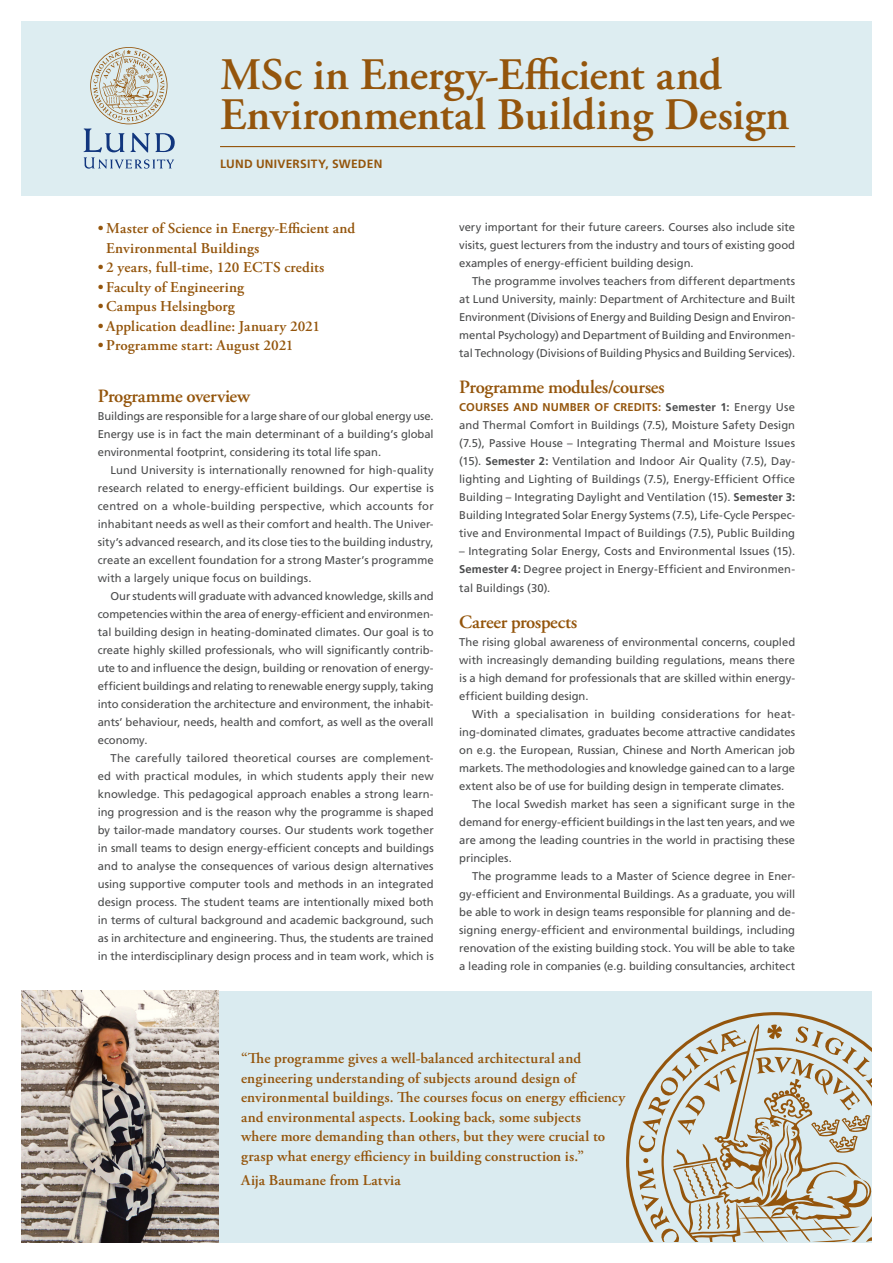
<style>
.page{position:relative;width:893px;height:1263px;background:#fff}
.page>*{position:absolute;margin:0;border:0;box-sizing:border-box;transform-origin:0 0}
.Headline___Programme{font:600 45px "Adobe Garamond Pro";letter-spacing:-.005em;color:#94550c}
.SubHEADLINE{font:600 18.75px "Adobe Garamond Pro";letter-spacing:-.02em;color:#94550c}
.quote{font:600 15px/19.5px "Adobe Garamond Pro";letter-spacing:.01em;color:#94550c}
.Chapter{font:700 12px "Frutiger LT Std";letter-spacing:.02em;color:#94550c}
.kurser_bodycopy{font:11.25px/18px "Frutiger LT Std";letter-spacing:-.005em;color:#4b4c4d;text-align:justify}
.SubHeadline_2{font:11.25px/18px "Frutiger LT Std";letter-spacing:.005em;color:#4b4c4d;text-align:justify}
.s1{font-weight:700;color:#94550c}
.s2{font-weight:700}
</style>
<div class="page">
<div style="left:21px;top:21px;width:851px;height:175px;background:#ddedf1"></div>
<svg style="left:84px;top:47px;width:91px;height:122px"></svg>
<hr style="left:220px;top:146px;width:575px;height:1px;background:#94550c">
<div style="left:21px;top:991px;width:851px;height:252px;background:#daebf0"></div>
<img style="left:21px;top:991px;width:198px;height:252px">
<svg style="left:626px;top:1012px;width:203px;height:208px"></svg>
<svg style="left:638px;top:1022px;width:234px;height:220px"></svg>
<p class="Headline___Programme" style="left:220px;top:49px;width:503px">MSc in Energy-Efficient and</p>
<p class="Headline___Programme" style="left:220px;top:89px;width:571px">Environmental Building Design</p>
<p class="Chapter" style="left:220px;top:157px;width:164px">LUND UNIVERSITY, SWEDEN</p>
<p class="quote" style="left:106px;top:219px;width:250px;text-indent:-9px">• Master of Science in Energy-Efficient and<br>Environmental Buildings</p>
<p class="quote" style="left:98px;top:258px;width:228px">• 2 years, full-time, 120 ECTS credits</p>
<p class="quote" style="left:98px;top:277px;width:148px">• Faculty of Engineering</p>
<p class="quote" style="left:98px;top:297px;width:138px">• Campus Helsingborg</p>
<p class="quote" style="left:98px;top:316px;width:224px">• Application deadline: January 2021</p>
<p class="quote" style="left:98px;top:336px;width:197px">• Programme start: August 2021</p>
<p class="SubHEADLINE" style="left:98px;top:385px;width:154px">Programme overview</p>
<p class="kurser_bodycopy" style="left:98px;top:407px;width:337px">Buildings are responsible for a large share of our global energy use.<br>Energy use is in fact the main determinant of a building’s global environmental footprint, considering its total life span.</p>
<p class="kurser_bodycopy" style="left:98px;top:461px;width:337px;text-indent:13px">Lund University is internationally renowned for high-quality research related to energy-efficient buildings. Our expertise is centred on a whole-building perspective, which accounts for inhabitant needs as well as their comfort and health. The Univer&shy;sity’s advanced research, and its close ties to the building industry, create an excellent foundation for a strong Master’s programme with a largely unique focus on buildings.</p>
<p class="kurser_bodycopy" style="left:98px;top:587px;width:337px;text-indent:13px">Our students will graduate with advanced knowledge, skills and competencies within the area of energy-efficient and environmen&shy;tal building design in heating-dominated climates. Our goal is to create highly skilled professionals, who will significantly contrib&shy;ute to and influence the design, building or renovation of energy&shy;efficient buildings and relating to renewable energy supply, taking into consideration the architecture and environment, the inhabit&shy;ants’ behaviour, needs, health and comfort, as well as the overall economy.</p>
<p class="kurser_bodycopy" style="left:98px;top:749px;width:337px;text-indent:13px">The carefully tailored theoretical courses are complement&shy;ed with practical modules, in which students apply their new knowledge. This pedagogical approach enables a strong learn&shy;ing progression and is the reason why the programme is shaped by tailor-made mandatory courses. Our students work together in small teams to design energy-efficient concepts and buildings and to analyse the consequences of various design alternatives using supportive computer tools and methods in an integrated design process. The student teams are intentionally mixed both in terms of cultural background and academic background, such as in architecture and engineering. Thus, the students are trained in the interdisciplinary design process and in team work, which is</p>
<p class="kurser_bodycopy" style="left:459px;top:218px;width:337px">very important for their future careers. Courses also include site visits, guest lecturers from the industry and tours of existing good examples of energy-efficient building design.</p>
<p class="kurser_bodycopy" style="left:459px;top:272px;width:337px;text-indent:13px">The programme involves teachers from different departments at Lund University, mainly: Department of Architecture and Built Environment (Divisions of Energy and Building Design and Environ&shy;mental Psychology) and Department of Building and Environmen&shy;tal Technology (Divisions of Building Physics and Building Services).</p>
<p class="SubHEADLINE" style="left:459px;top:377px;width:207px">Programme modules/courses</p>
<p class="SubHeadline_2" style="left:459px;top:399px;width:337px"><span class="s1">COURSES AND NUMBER OF CREDITS:</span> <span class="s2">Semester 1:</span> Energy Use and Thermal Comfort in Buildings (7.5), Moisture Safety Design (7.5), Passive House – Integrating Thermal and Moisture Issues (15). <span class="s2">Semester 2:</span> Ventilation and Indoor Air Quality (7.5), Day&shy;lighting and Lighting of Buildings (7.5), Energy-Efficient Office Building – Integrating Daylight and Ventilation (15). <span class="s2">Semester 3:<br></span>Building Integrated Solar Energy Systems (7.5), Life-Cycle Perspec&shy;tive and Environmental Impact of Buildings (7.5), Public Building</p>
<p class="SubHeadline_2" style="left:459px;top:542px;width:337px">– Integrating Solar Energy, Costs and Environmental Issues (15).<br><span class="s2">Semester 4:</span> Degree project in Energy-Efficient and Environmen&shy;tal Buildings (30).</p>
<p class="SubHEADLINE" style="left:459px;top:611px;width:120px">Career prospects</p>
<p class="kurser_bodycopy" style="left:459px;top:633px;width:337px">The rising global awareness of environmental concerns, coupled with increasingly demanding building regulations, means there is a high demand for professionals that are skilled within energy&shy;efficient building design.</p>
<p class="kurser_bodycopy" style="left:459px;top:705px;width:337px;text-indent:13px">With a specialisation in building considerations for heat&shy;ing-dominated climates, graduates become attractive candidates on e.g. the European, Russian, Chinese and North American job markets. The methodologies and knowledge gained can to a large extent also be of use for building design in temperate climates.</p>
<p class="kurser_bodycopy" style="left:459px;top:795px;width:337px;text-indent:13px">The local Swedish market has seen a significant surge in the demand for energy-efficient buildings in the last ten years, and we are among the leading countries in the world in practising these principles.</p>
<p class="kurser_bodycopy" style="left:459px;top:867px;width:337px;text-indent:13px">The programme leads to a Master of Science degree in Ener&shy;gy-efficient and Environmental Buildings. As a graduate, you will be able to work in design teams responsible for planning and de&shy;signing energy-efficient and environmental buildings, including renovation of the existing building stock. You will be able to take a leading role in companies (e.g. building consultancies, architect</p>
<p class="quote" style="left:241px;top:1049px;width:341px">“The programme gives a well-balanced architectural and</p>
<p class="quote" style="left:241px;top:1068px;width:336px">engineering understanding of subjects around design of</p>
<p class="quote" style="left:241px;top:1088px;width:385px">environmental buildings. The courses focus on energy efficiency and environmental aspects. Looking back, some subjects</p>
<p class="quote" style="left:241px;top:1127px;width:366px">where more demanding than others, but they were crucial to grasp what energy efficiency in building construction is.”</p>
<p class="quote" style="left:241px;top:1170px;width:161px">Aija Baumane from Latvia</p>
</div>
